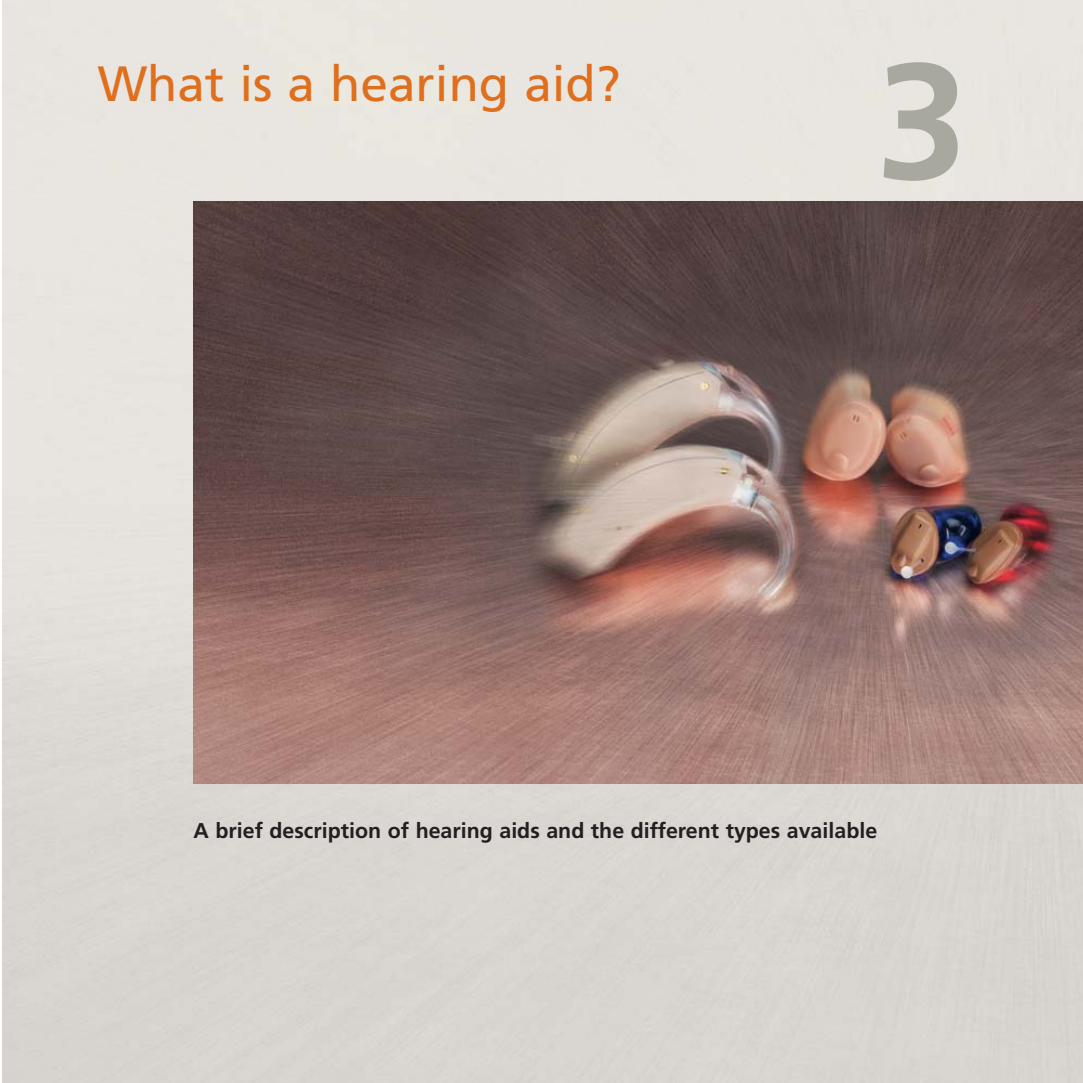
<style>
.page{position:relative;width:1083px;height:1083px;background:#fff}
.page>*{position:absolute;margin:0;border:0;box-sizing:border-box;transform-origin:0 0}
.t1{font:700 164.25px "Frutiger";color:#a8a89e}
.t2{font:49.5px "Frutiger";color:#df6f1d}
.t3{font:700 21.38px "Frutiger";color:#231f20}
</style>
<div class="page">
<img style="left:193px;top:201px;width:889px;height:582px">
<h2 class="t2" style="left:98px;top:64px;width:524px">What is a hearing aid?</h2>
<h1 class="t1" style="left:876px;top:56px;width:93px">3</h1>
<p class="t3" style="left:193px;top:821px;width:685px">A brief description of hearing aids and the different types available</p>
</div>
